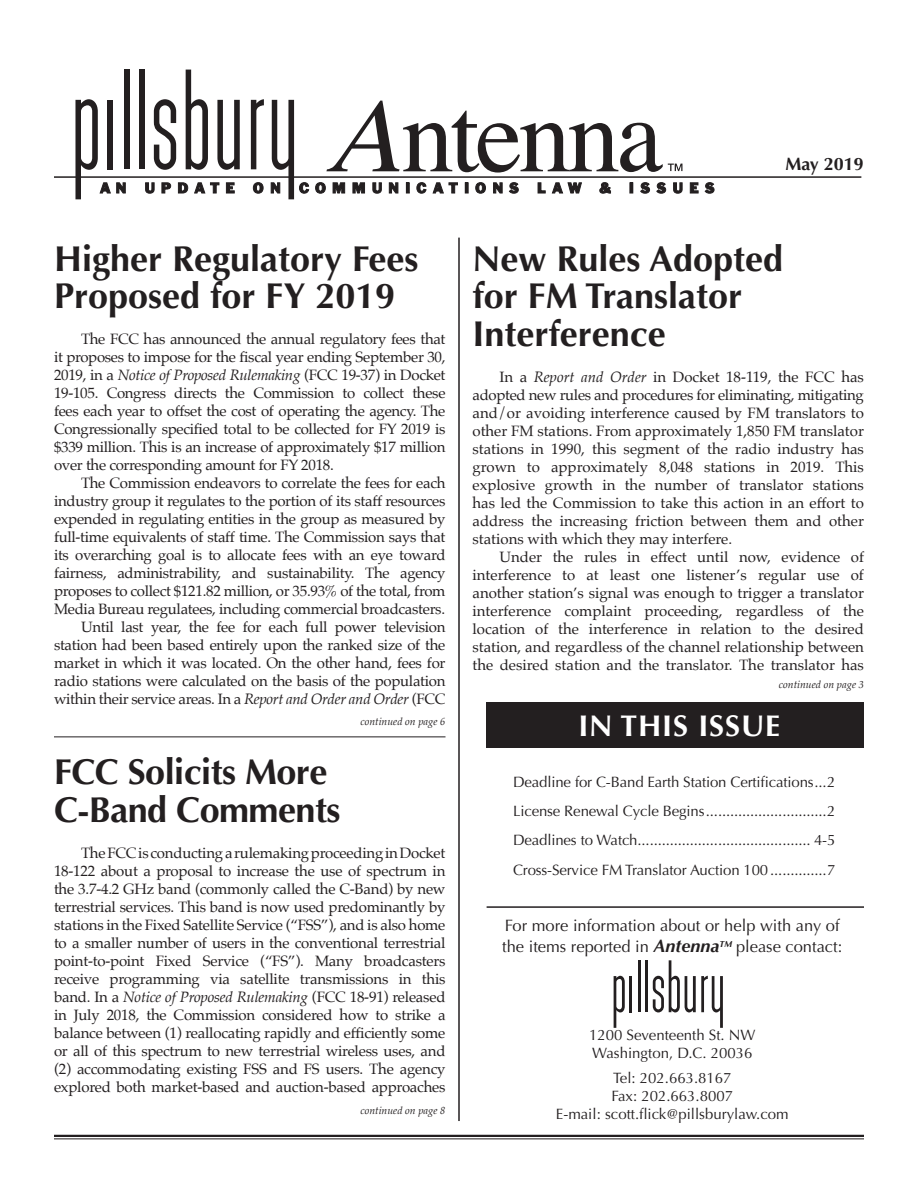
<style>
.page{position:relative;width:918px;height:1188px;background:#fff}
.page>*{position:absolute;margin:0;border:0;box-sizing:border-box;transform-origin:0 0}
.t1{font:700 36px/37.5px "Optima";color:#231f20}
.t2{font:700 30px "Optima";letter-spacing:.03em;color:#fff}
.t3{font:700 18px "Optima";color:#231f20}
.t4{font:16.5px/21px "Optima";color:#231f20}
.t5{font:15px/18px "Palatino";letter-spacing:-.02em;color:#231f20;text-align:justify}
.t6{font:15px/18px "Optima";color:#231f20}
.t7{font:italic 10.5px "Palatino";color:#231f20}
.s1{font-style:italic}
.s2{font-weight:700;font-style:italic;font-size:18px}
</style>
<div class="page">
<div style="left:487px;top:702px;width:377px;height:45px;background:#231f20"></div>
<svg style="left:145px;top:182px;width:10px;height:12px"></svg>
<svg style="left:162px;top:182px;width:9px;height:11px"></svg>
<svg style="left:178px;top:182px;width:10px;height:11px"></svg>
<svg style="left:194px;top:182px;width:25px;height:11px"></svg>
<svg style="left:226px;top:182px;width:9px;height:11px"></svg>
<svg style="left:253px;top:182px;width:11px;height:12px"></svg>
<svg style="left:315px;top:182px;width:11px;height:12px"></svg>
<svg style="left:333px;top:182px;width:12px;height:11px"></svg>
<svg style="left:353px;top:182px;width:12px;height:11px"></svg>
<svg style="left:372px;top:182px;width:10px;height:12px"></svg>
<svg style="left:389px;top:182px;width:9px;height:11px"></svg>
<div style="left:406px;top:183px;width:4px;height:10px;border:1px solid #231f20"></div>
<svg style="left:416px;top:182px;width:11px;height:12px"></svg>
<svg style="left:433px;top:182px;width:25px;height:11px"></svg>
<svg style="left:465px;top:183px;width:3px;height:10px"></svg>
<svg style="left:475px;top:182px;width:11px;height:12px"></svg>
<svg style="left:493px;top:182px;width:10px;height:11px"></svg>
<svg style="left:509px;top:182px;width:10px;height:12px"></svg>
<svg style="left:538px;top:182px;width:8px;height:11px"></svg>
<svg style="left:552px;top:182px;width:30px;height:11px"></svg>
<svg style="left:599px;top:182px;width:12px;height:12px"></svg>
<svg style="left:630px;top:183px;width:3px;height:10px"></svg>
<svg style="left:640px;top:182px;width:10px;height:12px"></svg>
<svg style="left:656px;top:182px;width:10px;height:12px"></svg>
<svg style="left:673px;top:182px;width:10px;height:12px"></svg>
<svg style="left:690px;top:182px;width:9px;height:11px"></svg>
<svg style="left:705px;top:182px;width:9px;height:12px"></svg>
<hr style="left:54px;top:176px;width:807px;height:2px;background:#231f20">
<svg style="left:326px;top:101px;width:356px;height:72px"></svg>
<svg style="left:75px;top:99px;width:51px;height:100px"></svg>
<div style="left:107px;top:100px;width:6px;height:69px;background:#231f20"></div>
<div style="left:124px;top:70px;width:5px;height:99px;background:#231f20"></div>
<div style="left:139px;top:70px;width:5px;height:99px;background:#231f20"></div>
<svg style="left:154px;top:99px;width:22px;height:71px"></svg>
<svg style="left:186px;top:70px;width:22px;height:100px"></svg>
<svg style="left:217px;top:100px;width:23px;height:70px"></svg>
<svg style="left:251px;top:99px;width:13px;height:70px"></svg>
<svg style="left:271px;top:100px;width:38px;height:99px"></svg>
<hr style="left:54px;top:1135px;width:810px;height:2px;background:#231f20">
<hr style="left:54px;top:1138px;width:810px;height:1px;background:#231f20">
<hr style="left:458px;top:238px;width:2px;height:883px;background:#231f20">
<hr style="left:487px;top:906px;width:377px;height:2px;background:#231f20">
<svg style="left:614px;top:976px;width:11px;height:52px"></svg>
<hr style="left:630px;top:976px;width:2px;height:36px;background:#231f20">
<hr style="left:638px;top:960px;width:3px;height:52px;background:#231f20">
<hr style="left:645px;top:960px;width:3px;height:52px;background:#231f20">
<svg style="left:653px;top:960px;width:70px;height:68px"></svg>
<hr style="left:54px;top:736px;width:392px;height:1px;background:#231f20">
<p class="t3" style="left:786px;top:153px;width:80px">May 2019</p>
<h1 class="t1" style="left:54px;top:240px;width:366px">Higher Regulatory Fees<br>Proposed for FY 2019</h1>
<p class="t5" style="left:54px;top:330px;width:393px;text-indent:27px">The FCC has announced the annual regulatory fees that it proposes to impose for the fiscal year ending September 30, 2019, in a <span class="s1">Notice of Proposed Rulemaking</span> (FCC 19-37) in Docket 19-105. Congress directs the Commission to collect these fees each year to offset the cost of operating the agency. The Congressionally specified total to be collected for FY 2019 is $339 million. This is an increase of approximately $17 million over the corresponding amount for FY 2018.</p>
<p class="t5" style="left:54px;top:474px;width:393px;text-align:right">The Commission endeavors to correlate the fees for each industry group it regulates to the portion of its staff resources expended in regulating entities in the group as measured by full-time equivalents of staff time. The Commission says that its overarching goal is to allocate fees with an eye toward fairness, administrability, and sustainability. The agency proposes to collect $121.82 million, or 35.93% of the total, from Media Bureau regulatees, including commercial broadcasters.<br>Until last year, the fee for each full power television station had been based entirely upon the ranked size of the market in which it was located. On the other hand, fees for radio stations were calculated on the basis of the population within their service areas. In a <span class="s1">Report and Order and Order</span> (FCC</p>
<p class="t7" style="left:360px;top:712px;width:87px">continued on page 6</p>
<h1 class="t1" style="left:54px;top:754px;width:288px">FCC Solicits More<br>C-Band Comments</h1>
<p class="t5" style="left:54px;top:844px;width:393px;text-indent:27px">The FCC is conducting a rulemaking proceeding in Docket 18-122 about a proposal to increase the use of spectrum in the 3.7-4.2 GHz band (commonly called the C-Band) by new terrestrial services. This band is now used predominantly by stations in the Fixed Satellite Service (“FSS”), and is also home to a smaller number of users in the conventional terrestrial point-to-point Fixed Service (“FS”). Many broadcasters receive programming via satellite transmissions in this band. In a <span class="s1">Notice of Proposed Rulemaking</span> (FCC 18-91) released in July 2018, the Commission considered how to strike a balance between (1) reallocating rapidly and efficiently some or all of this spectrum to new terrestrial wireless uses, and (2) accommodating existing FSS and FS users. The agency explored both market-based and auction-based approaches</p>
<p class="t7" style="left:360px;top:1102px;width:87px">continued on page 8</p>
<h1 class="t1" style="left:472px;top:240px;width:312px">New Rules Adopted for FM Translator<br>Interference</h1>
<p class="t5" style="left:472px;top:368px;width:393px;text-indent:27px">In a <span class="s1">Report and Order</span> in Docket 18-119, the FCC has adopted new rules and procedures for eliminating, mitigating and/or avoiding interference caused by FM translators to other FM stations. From approximately 1,850 FM translator stations in 1990, this segment of the radio industry has grown to approximately 8,048 stations in 2019. This explosive growth in the number of translator stations has led the Commission to take this action in an effort to address the increasing friction between them and other stations with which they may interfere.</p>
<p class="t5" style="left:472px;top:548px;width:393px;text-indent:27px">Under the rules in effect until now, evidence of interference to at least one listener’s regular use of another station’s signal was enough to trigger a translator interference complaint proceeding, regardless of the location of the interference in relation to the desired station, and regardless of the channel relationship between the desired station and the translator. The translator has</p>
<p class="t7" style="left:779px;top:676px;width:87px">continued on page 3</p>
<h2 class="t2" style="left:578px;top:708px;width:203px">IN THIS ISSUE</h2>
<p class="t6" style="left:513px;top:767px;width:324px;line-height:29.2px;text-align:justify">Deadline for C-Band Earth Station Certifications...2<br>License Renewal Cycle Begins..............................2<br>Deadlines to Watch........................................... 4-5<br>Cross-Service FM Translator Auction 100..............7</p>
<p class="t4" style="left:502px;top:916px;width:342px">For more information about or help with any of the items reported in <span class="s2">Antenna</span><sup>TM</sup> please contact:</p>
<p class="t6" style="left:589px;top:1026px;width:168px">1200 Seventeenth St. NW<br>Washington, D.C. 20036</p>
<p class="t6" style="left:556px;top:1069px;width:234px;text-align:center">Tel: 202.663.8167<br>Fax: 202.663.8007<br>E-mail: scott.flick@pillsburylaw.com</p>
</div>
